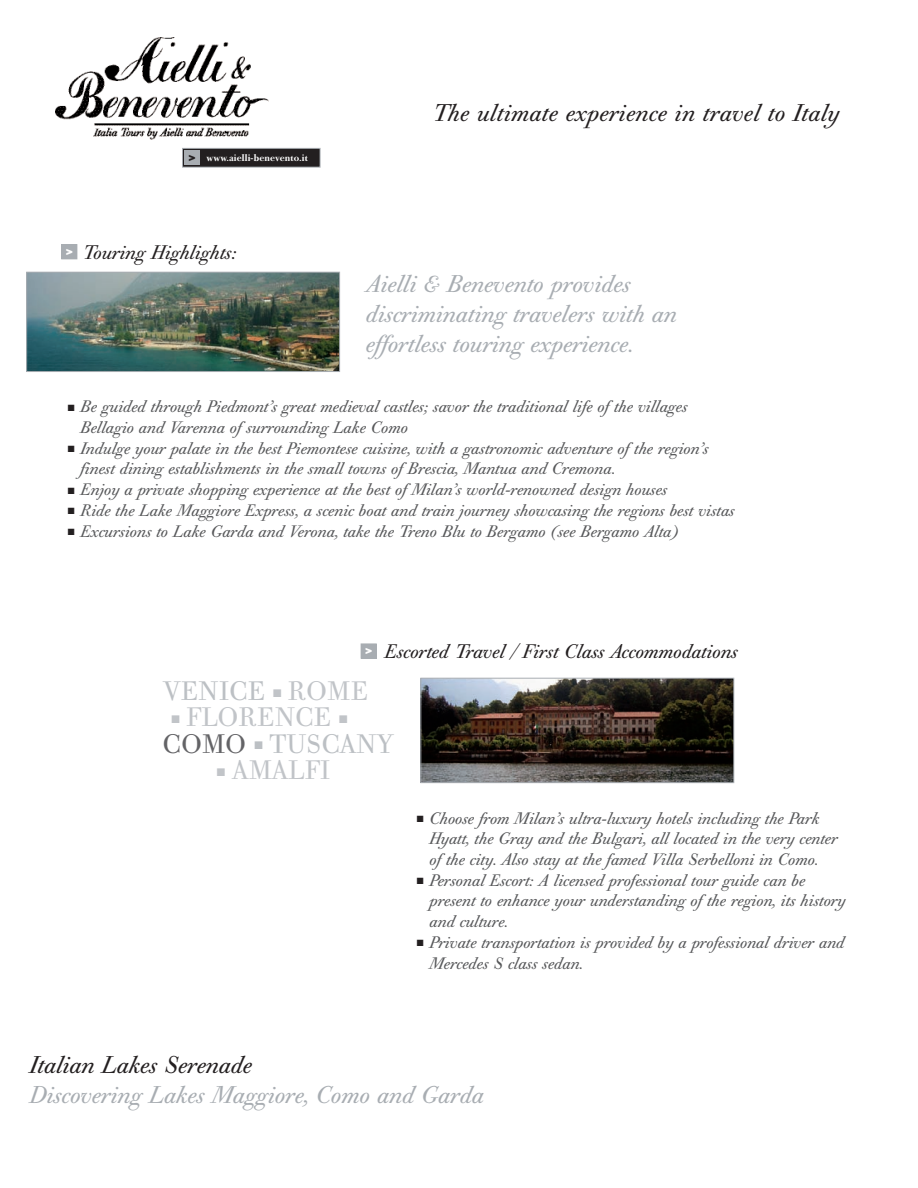
<style>
.page{position:relative;width:918px;height:1188px;background:#fff}
.page>*{position:absolute;margin:0;border:0;box-sizing:border-box;transform-origin:0 0}
.t1{font:26.4px "Bodoni Old Face BE";letter-spacing:.02em;color:#c1c4c8}
.t2{font:26.4px "Bodoni Old Face BE";color:#bcc0c4}
.t3{font:26.4px "Bodoni Old Face BE";letter-spacing:.02em;color:#bcc0c4}
.t4{font:italic 24px/30.2px "Bodoni Old Face BE";color:#a8adb2}
.t5{font:italic 24px "Bodoni Old Face BE";letter-spacing:.015em;color:#231f20}
.t6{font:italic 19.5px "Bodoni Old Face BE";color:#231f20}
.t7{font:italic 16.5px/20.7px "Bodoni Old Face BE";color:#57585a}
.t8{font:900 12px "Helvetica Neue";color:#fff}
.t9{font:10.95px "Zapf Dingbats";color:#c1c4c8}
.t10{font:500 9.45px "Bodoni Old Face BE";letter-spacing:.015em;color:#fff}
.s1{font-family:"Helvetica Neue";font-weight:900;font-size:12px;color:#231f20}
.s2{color:#231f20}
.s3{color:#c1c4c8}
.s4{color:#636366}
</style>
<div class="page">
<img style="left:422px;top:680px;width:310px;height:101px">
<div style="left:420px;top:678px;width:314px;height:105px;border:1px solid #a8adb2"></div>
<img style="left:28px;top:274px;width:310px;height:96px">
<div style="left:26px;top:272px;width:314px;height:100px;border:1px solid #a8adb2"></div>
<div style="left:361px;top:644px;width:15px;height:14px;background:#a8adb2"></div>
<div style="left:361px;top:644px;width:16px;height:14px;border:1px solid #a8adb2"></div>
<div style="left:62px;top:245px;width:15px;height:14px;background:#a8adb2"></div>
<div style="left:61px;top:244px;width:16px;height:15px;border:1px solid #a8adb2"></div>
<div style="left:183px;top:149px;width:137px;height:18px;background:#231f20"></div>
<div style="left:182px;top:148px;width:138px;height:19px;border:1px solid #a8adb2"></div>
<div style="left:184px;top:150px;width:16px;height:15px;background:#a8adb2"></div>
<img style="left:55px;top:38px;width:213px;height:101px">
<p class="t10" style="left:189px;top:152px;width:121px"><span class="s1">&gt;</span> www.aielli-benevento.it</p>
<p class="t8" style="left:66px;top:243px;width:9px">&gt;</p>
<p class="t6" style="left:82px;top:241px;width:155px">Touring Highlights:</p>
<h2 class="t5" style="left:431px;top:98px;width:409px">The ultimate experience in travel to Italy</h2>
<h2 class="t4" style="left:364px;top:269px;width:313px">Aielli &amp; Benevento provides discriminating travelers with an effortless touring experience.</h2>
<p class="t7" style="left:79px;top:397px;width:609px;text-indent:-12px"><span class="s2">■</span> Be guided through Piedmont’s great medieval castles; savor the traditional life ofthe villages<br>Bellagio and Varenna ofsurrounding Lake Como</p>
<p class="t7" style="left:79px;top:438px;width:630px;text-indent:-12px"><span class="s2">■</span> Indulge your palate in the best Piemontese cuisine, with a gastronomic adventure ofthe region’s finest dining establishments in the small towns ofBrescia, Mantua and Cremona.</p>
<p class="t7" style="left:68px;top:480px;width:600px"><span class="s2">■</span> Enjoy a private shopping experience at the best ofMilan’s world-renowned design houses</p>
<p class="t7" style="left:68px;top:500px;width:667px"><span class="s2">■</span> Ride the Lake Maggiore Express, a scenic boat and train journey showcasing the regions best vistas</p>
<p class="t7" style="left:68px;top:521px;width:611px"><span class="s2">■</span> Excursions to Lake Garda and Verona, take the Treno Blu to Bergamo (see Bergamo Alta)</p>
<p class="t8" style="left:365px;top:643px;width:9px">&gt;</p>
<p class="t6" style="left:384px;top:640px;width:355px">Escorted Travel / First Class Accommodations</p>
<h1 class="t3" style="left:163px;top:674px;width:206px">VENICE <span class="s3">■ ROME</span></h1>
<h1 class="t1" style="left:171px;top:700px;width:161px">■ FLORENCE</h1>
<p class="t9" style="left:339px;top:714px;width:10px">■</p>
<h1 class="t2" style="left:163px;top:727px;width:233px"><span class="s4">COMO</span> ■ TUSCANY</h1>
<h1 class="t1" style="left:217px;top:753px;width:115px">■ AMALFI</h1>
<p class="t7" style="left:428px;top:808px;width:410px;text-indent:-12px"><span class="s2">■</span> Choose from Milan’s ultra-luxury hotels including the Park<br>Hyatt, the Gray and the Bulgari, all located in the very center ofthe city. Also stay at the famed Villa Serbelloni in Como.</p>
<p class="t7" style="left:428px;top:870px;width:418px;text-indent:-12px"><span class="s2">■</span> Personal Escort: A licensed professional tour guide can be present to enhance your understanding ofthe region, its history and culture.</p>
<p class="t7" style="left:428px;top:932px;width:417px;text-indent:-12px"><span class="s2">■</span> Private transportation is provided by a professional driver and<br>Mercedes S class sedan.</p>
<h2 class="t5" style="left:28px;top:1050px;width:224px">Italian Lakes Serenade</h2>
<h2 class="t4" style="left:28px;top:1080px;width:456px">Discovering Lakes Maggiore, Como and Garda</h2>
</div>
